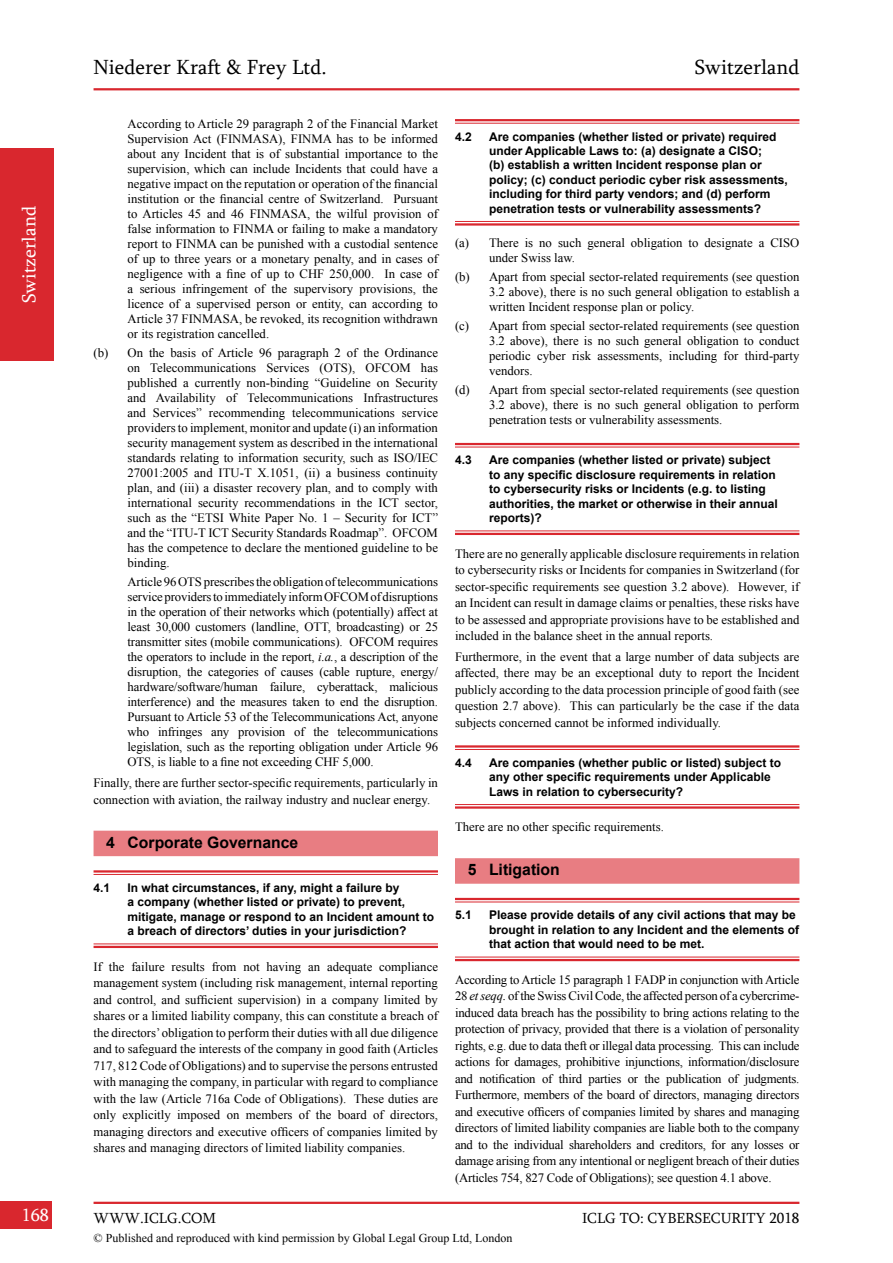
<style>
.page{position:relative;width:893px;height:1263px;background:#fff}
.page>*{position:absolute;margin:0;border:0;box-sizing:border-box;transform-origin:0 0}
.t1{font:21px "Sylfaen";color:#000}
.t2{font:19.5px "Sylfaen";color:#fff}
.t3{font:18px "Sylfaen";color:#fff}
.t4{font:700 15.75px "Arial";color:#000}
.t5{font:15px "Sylfaen";color:#000}
.t6{font:12.75px/15px "Times New Roman";color:#000;text-align:justify}
.t7{font:700 12px/14.4px "Arial";color:#000}
.t8{font:12px "Times New Roman";color:#000}
.s1{font-style:italic}
</style>
<div class="page">
<div style="left:0;top:1201px;width:52px;height:28px;background:#d9272e"></div>
<hr style="left:94px;top:1202px;width:705px;height:2px;background:#d9272e">
<div style="left:0;top:148px;width:53px;height:213px;background:#d9272e"></div>
<hr style="left:455px;top:119px;width:344px;height:2px;background:#d9272e">
<hr style="left:455px;top:123px;width:344px;height:1px;background:#d9272e">
<hr style="left:455px;top:221px;width:344px;height:1px;background:#d9272e">
<hr style="left:455px;top:223px;width:344px;height:3px;background:#d9272e">
<hr style="left:455px;top:443px;width:344px;height:2px;background:#d9272e">
<hr style="left:455px;top:447px;width:344px;height:1px;background:#d9272e">
<hr style="left:455px;top:530px;width:344px;height:1px;background:#d9272e">
<hr style="left:455px;top:533px;width:344px;height:2px;background:#d9272e">
<hr style="left:455px;top:745px;width:344px;height:3px;background:#d9272e">
<hr style="left:455px;top:749px;width:344px;height:1px;background:#d9272e">
<hr style="left:455px;top:804px;width:344px;height:1px;background:#d9272e">
<hr style="left:455px;top:806px;width:344px;height:3px;background:#d9272e">
<div style="left:455px;top:858px;width:344px;height:26px;background:#e87d82"></div>
<hr style="left:455px;top:898px;width:344px;height:2px;background:#d9272e">
<hr style="left:455px;top:902px;width:344px;height:1px;background:#d9272e">
<hr style="left:455px;top:957px;width:344px;height:1px;background:#d9272e">
<hr style="left:455px;top:959px;width:344px;height:2px;background:#d9272e">
<div style="left:94px;top:831px;width:344px;height:25px;background:#e87d82"></div>
<hr style="left:94px;top:870px;width:344px;height:2px;background:#d9272e">
<hr style="left:94px;top:874px;width:344px;height:1px;background:#d9272e">
<hr style="left:94px;top:943px;width:344px;height:1px;background:#d9272e">
<hr style="left:94px;top:946px;width:344px;height:2px;background:#d9272e">
<hr style="left:94px;top:88px;width:705px;height:2px;background:#d9272e">
<h2 class="t2" style="left:16px;top:303px;width:99px;rotate:-90deg">Switzerland</h2>
<h1 class="t1" style="left:94px;top:53px;width:235px">Niederer Kraft &amp; Frey Ltd.</h1>
<h1 class="t1" style="left:695px;top:53px;width:106px">Switzerland</h1>
<p class="t6" style="left:128px;top:116px;width:312px">According to Article 29 paragraph 2 of the Financial Market Supervision Act (FINMASA), FINMA has to be informed about any Incident that is of substantial importance to the supervision, which can include Incidents that could have a negative impact on the reputation or operation of the financial institution or the financial centre of Switzerland. Pursuant to Articles 45 and 46 FINMASA, the wilful provision of false information to FINMA or failing to make a mandatory report to FINMA can be punished with a custodial sentence of up to three years or a monetary penalty, and in cases of negligence with a fine of up to CHF 250,000. In case of a serious infringement of the supervisory provisions, the licence of a supervised person or entity, can according to Article 37 FINMASA, be revoked, its recognition withdrawn or its registration cancelled.</p>
<p class="t6" style="left:128px;top:345px;width:312px;text-indent:-34px">(b) On the basis of Article 96 paragraph 2 of the Ordinance on Telecommunications Services (OTS), OFCOM has published a currently non-binding “Guideline on Security and Availability of Telecommunications Infrastructures and Services” recommending telecommunications service providers to implement, monitor and update (i) an information security management system as described in the international standards relating to information security, such as ISO/IEC 27001:2005 and ITU-T X.1051, (ii) a business continuity plan, and (iii) a disaster recovery plan, and to comply with international security recommendations in the ICT sector, such as the “ETSI White Paper No. 1 – Security for ICT” and the “ITU-T ICT Security Standards Roadmap”. OFCOM has the competence to declare the mentioned guideline to be binding.</p>
<p class="t6" style="left:128px;top:574px;width:312px">Article 96 OTS prescribes the obligation of telecommunications service providers to immediately inform OFCOM of disruptions in the operation of their networks which (potentially) affect at least 30,000 customers (landline, OTT, broadcasting) or 25 transmitter sites (mobile communications). OFCOM requires the operators to include in the report, <span class="s1">i.a.</span>, a description of the disruption, the categories of causes (cable rupture, energy/ hardware/software/human failure, cyberattack, malicious interference) and the measures taken to end the disruption.<br>Pursuant to Article 53 of the Telecommunications Act, anyone who infringes any provision of the telecommunications legislation, such as the reporting obligation under Article 96<br>OTS, is liable to a fine not exceeding CHF 5,000.</p>
<p class="t6" style="left:94px;top:774px;width:346px;line-height:16.5px">Finally, there are further sector-specific requirements, particularly in connection with aviation, the railway industry and nuclear energy.</p>
<p class="t4" style="left:106px;top:832px;width:193px">4 Corporate Governance</p>
<p class="t7" style="left:94px;top:881px;width:18px">4.1</p>
<p class="t7" style="left:128px;top:881px;width:308px">In what circumstances, if any, might a failure by<br>a company (whether listed or private) to prevent, mitigate, manage or respond to an Incident amount to a breach of directors’ duties in your jurisdiction?</p>
<p class="t6" style="left:94px;top:958px;width:346px;line-height:16.5px">If the failure results from not having an adequate compliance management system (including risk management, internal reporting and control, and sufficient supervision) in a company limited by shares or a limited liability company, this can constitute a breach of the directors’ obligation to perform their duties with all due diligence and to safeguard the interests of the company in good faith (Articles 717, 812 Code of Obligations) and to supervise the persons entrusted with managing the company, in particular with regard to compliance with the law (Article 716a Code of Obligations). These duties are only explicitly imposed on members of the board of directors, managing directors and executive officers of companies limited by shares and managing directors of limited liability companies.</p>
<p class="t7" style="left:455px;top:130px;width:18px">4.2</p>
<p class="t7" style="left:489px;top:130px;width:300px">Are companies (whether listed or private) required under Applicable Laws to: (a) designate a CISO;<br>(b) establish a written Incident response plan or policy; (c) conduct periodic cyber risk assessments, including for third party vendors; and (d) perform penetration tests or vulnerability assessments?</p>
<p class="t6" style="left:489px;top:235px;width:312px;text-indent:-34px">(a) There is no such general obligation to designate a CISO under Swiss law.</p>
<p class="t6" style="left:489px;top:269px;width:312px;text-indent:-34px">(b) Apart from special sector-related requirements (see question 3.2 above), there is no such general obligation to establish a written Incident response plan or policy.</p>
<p class="t6" style="left:489px;top:318px;width:312px;text-indent:-34px">(c) Apart from special sector-related requirements (see question 3.2 above), there is no such general obligation to conduct periodic cyber risk assessments, including for third-party vendors.</p>
<p class="t6" style="left:489px;top:382px;width:312px;text-indent:-34px">(d) Apart from special sector-related requirements (see question 3.2 above), there is no such general obligation to perform penetration tests or vulnerability assessments.</p>
<p class="t7" style="left:455px;top:453px;width:18px">4.3</p>
<p class="t7" style="left:489px;top:453px;width:290px">Are companies (whether listed or private) subject to any specific disclosure requirements in relation to cybersecurity risks or Incidents (e.g. to listing authorities, the market or otherwise in their annual reports)?</p>
<p class="t6" style="left:455px;top:545px;width:346px;line-height:16.5px">There are no generally applicable disclosure requirements in relation to cybersecurity risks or Incidents for companies in Switzerland (for sector-specific requirements see question 3.2 above). However, if an Incident can result in damage claims or penalties, these risks have to be assessed and appropriate provisions have to be established and included in the balance sheet in the annual reports.</p>
<p class="t6" style="left:455px;top:648px;width:346px;line-height:16.5px">Furthermore, in the event that a large number of data subjects are affected, there may be an exceptional duty to report the Incident publicly according to the data procession principle of good faith (see question 2.7 above). This can particularly be the case if the data subjects concerned cannot be informed individually.</p>
<p class="t7" style="left:455px;top:756px;width:18px">4.4</p>
<p class="t7" style="left:489px;top:756px;width:294px">Are companies (whether public or listed) subject to any other specific requirements under Applicable<br>Laws in relation to cybersecurity?</p>
<p class="t6" style="left:455px;top:819px;width:210px">There are no other specific requirements.</p>
<p class="t4" style="left:468px;top:859px;width:94px">5 Litigation</p>
<p class="t7" style="left:455px;top:908px;width:18px">5.1</p>
<p class="t7" style="left:489px;top:908px;width:312px">Please provide details of any civil actions that may be brought in relation to any Incident and the elements of that action that would need to be met.</p>
<p class="t6" style="left:455px;top:971px;width:346px;line-height:16.5px">According to Article 15 paragraph 1 FADP in conjunction with Article 28 <span class="s1">et seqq.</span> of the Swiss Civil Code, the affected person of a cybercrime&shy;induced data breach has the possibility to bring actions relating to the protection of privacy, provided that there is a violation of personality rights, e.g. due to data theft or illegal data processing. This can include actions for damages, prohibitive injunctions, information/disclosure and notification of third parties or the publication of judgments.<br>Furthermore, members of the board of directors, managing directors and executive officers of companies limited by shares and managing directors of limited liability companies are liable both to the company and to the individual shareholders and creditors, for any losses or damage arising from any intentional or negligent breach of their duties (Articles 754, 827 Code of Obligations); see question 4.1 above.</p>
<h3 class="t3" style="left:22px;top:1202px;width:29px">168</h3>
<p class="t5" style="left:94px;top:1208px;width:124px">WWW.ICLG.COM</p>
<p class="t5" style="left:582px;top:1208px;width:219px">ICLG TO: CYBERSECURITY 2018</p>
<p class="t8" style="left:94px;top:1229px;width:420px">© Published and reproduced with kind permission by Global Legal Group Ltd, London</p>
</div>
